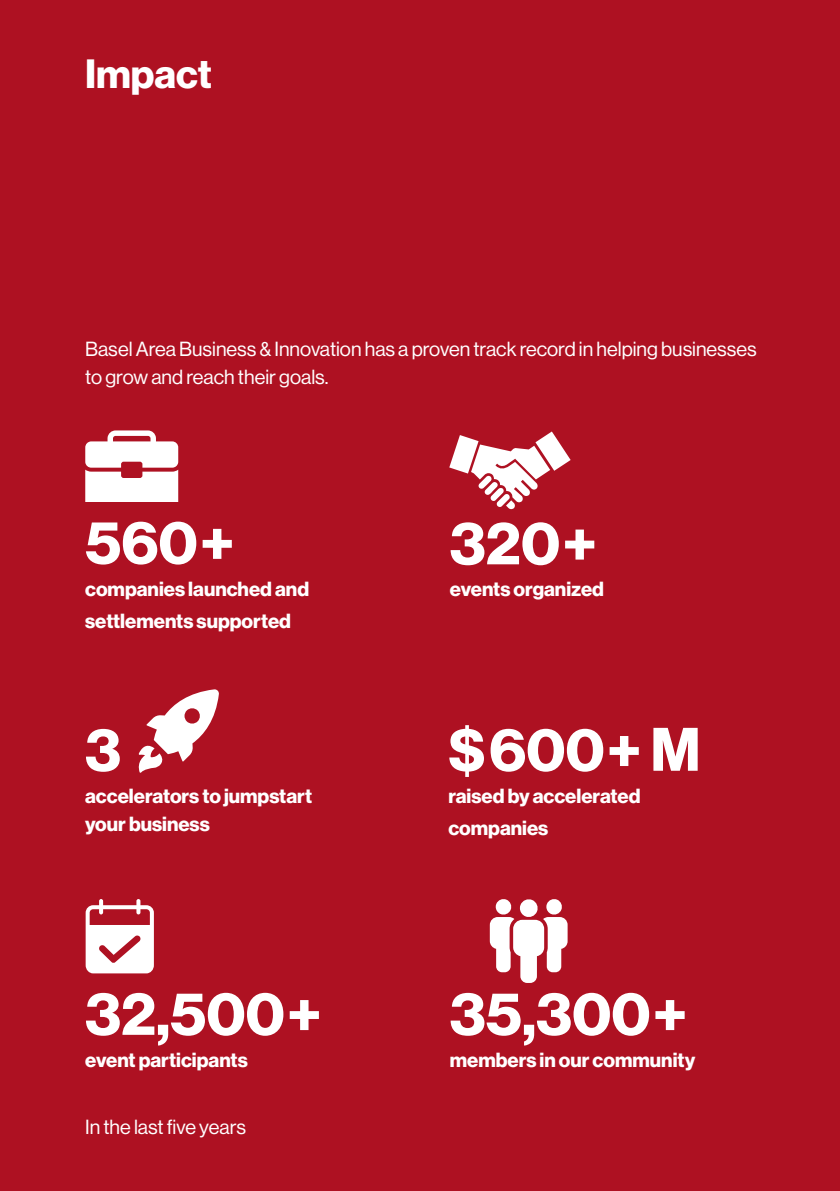
<style>
.page{position:relative;width:840px;height:1191px;background:#fff}
.page>*{position:absolute;margin:0;border:0;box-sizing:border-box;transform-origin:0 0}
.t1{font:60px "N Haas Grotesk DS Pro 75 Bd";color:#fff}
.t2{font:40px "N Haas Grotesk DS Pro 75 Bd";color:#fff}
.t3{font:20px/32px "N Haas Grotesk DS Pro 75 Bd";color:#fff}
.t4{font:20px/28px "N Haas Grotesk DS Pro 55 Rg";color:#fff}
</style>
<div class="page">
<div style="left:0;top:0;width:839px;height:1191px;background:#ae1122"></div>
<svg style="left:138px;top:689px;width:81px;height:84px"></svg>
<svg style="left:449px;top:431px;width:121px;height:78px"></svg>
<svg style="left:85px;top:430px;width:93px;height:71px"></svg>
<svg style="left:489px;top:899px;width:78px;height:84px"></svg>
<svg style="left:86px;top:899px;width:68px;height:74px"></svg>
<h2 class="t2" style="left:85px;top:50px;width:128px">Impact</h2>
<p class="t4" style="left:85px;top:335px;width:673px">Basel Area Business &amp; Innovation has a proven track record in helping businesses to grow and reach their goals.</p>
<h1 class="t1" style="left:85px;top:507px;width:150px">560+</h1>
<p class="t3" style="left:85px;top:573px;width:225px">companies launched and settlements supported</p>
<h1 class="t1" style="left:85px;top:714px;width:37px">3</h1>
<p class="t3" style="left:85px;top:782px;width:228px;line-height:28px">accelerators to jumpstart your business</p>
<h1 class="t1" style="left:85px;top:978px;width:237px">32,500+</h1>
<p class="t3" style="left:85px;top:1044px;width:164px">event participants</p>
<p class="t4" style="left:85px;top:1113px;width:162px">In the last five years</p>
<h1 class="t1" style="left:449px;top:508px;width:148px">320+</h1>
<p class="t3" style="left:449px;top:573px;width:156px">events organized</p>
<h1 class="t1" style="left:448px;top:714px;width:253px">$ 600+ M</h1>
<p class="t3" style="left:448px;top:780px;width:193px">raised by accelerated companies</p>
<h1 class="t1" style="left:449px;top:978px;width:239px">35,300+</h1>
<p class="t3" style="left:449px;top:1044px;width:247px">members in our community</p>
</div>
